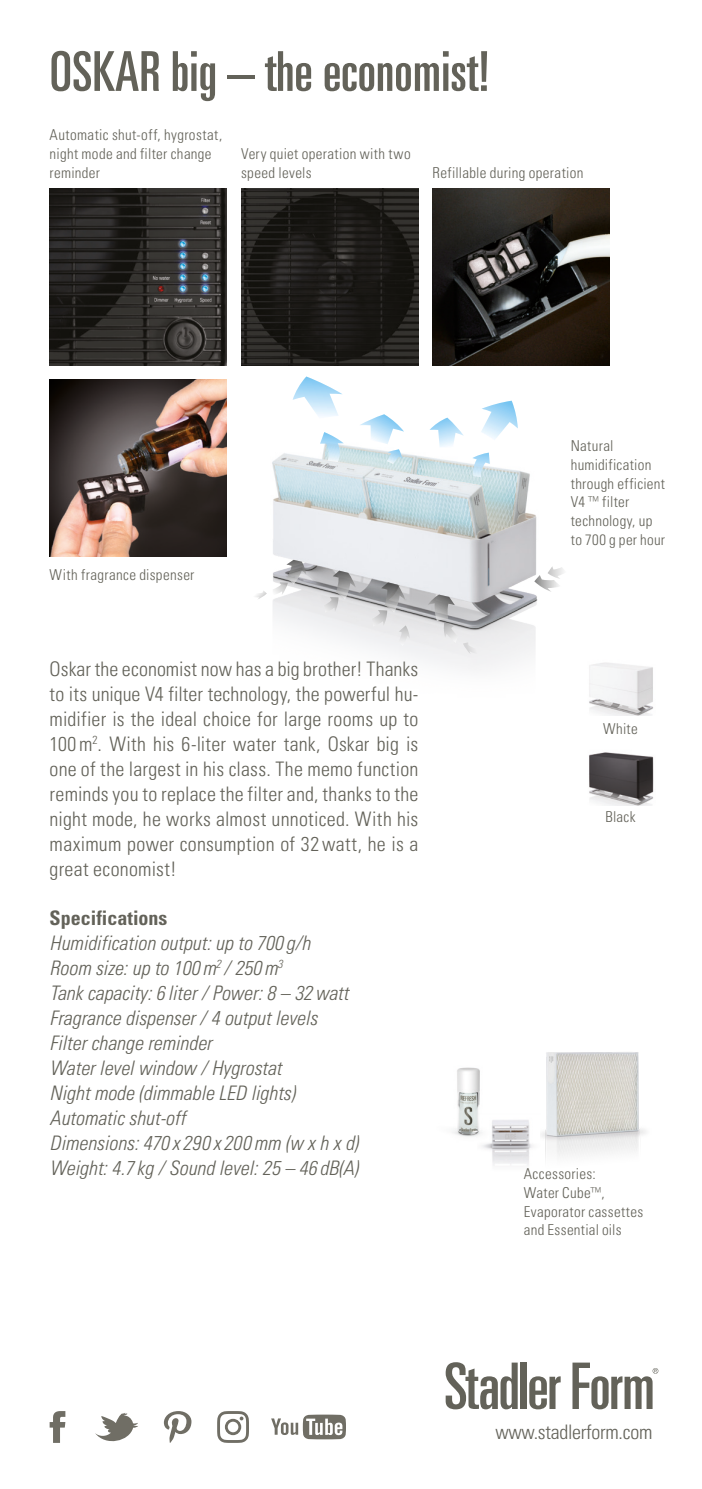
<style>
.page{position:relative;width:702px;height:1489px;background:#fff}
.page>*{position:absolute;margin:0;border:0;box-sizing:border-box;transform-origin:0 0}
.t1{font:55px "Univers LTCYR 59 Ult Cond";color:#636259}
.t2{font:20px/25px "Univers LTCYR 47 Light Cond";letter-spacing:.015em;color:#636259;text-align:justify}
.t3{font:20px/25px "Univers LTCYR 47 Light Cond Obl";color:#636259}
.t4{font:20px "Univers LTCYR 47 Light Cond";letter-spacing:-.01em;color:#636259}
.t5{font:20px "Univers LTCYR 67 Bold Cond";color:#636259}
.t6{font:15px/18.8px "Univers LTCYR 47 Light Cond";letter-spacing:.025em;color:#636259}
</style>
<div class="page">
<svg style="left:445px;top:1362px;width:72px;height:47px"></svg>
<div style="left:520px;top:1362px;width:6px;height:46px;background:#636259"></div>
<svg style="left:529px;top:1376px;width:31px;height:33px"></svg>
<svg style="left:572px;top:1362px;width:86px;height:47px"></svg>
<img style="left:50px;top:188px;width:177px;height:177px">
<img style="left:241px;top:188px;width:177px;height:177px">
<img style="left:432px;top:188px;width:177px;height:177px">
<img style="left:50px;top:379px;width:177px;height:178px">
<img style="left:589px;top:752px;width:65px;height:53px">
<img style="left:590px;top:662px;width:63px;height:53px">
<img style="left:492px;top:1120px;width:41px;height:46px">
<img style="left:452px;top:1067px;width:53px;height:83px">
<img style="left:541px;top:1052px;width:105px;height:106px">
<img style="left:206px;top:431px;width:396px;height:275px">
<svg style="left:534px;top:566px;width:32px;height:26px"></svg>
<svg style="left:324px;top:570px;width:32px;height:42px"></svg>
<svg style="left:428px;top:594px;width:49px;height:60px;background:#cdcdcf"></svg>
<svg style="left:252px;top:560px;width:54px;height:39px"></svg>
<svg style="left:372px;top:582px;width:38px;height:64px;background:#c7c7c9"></svg>
<svg style="left:272px;top:376px;width:248px;height:165px"></svg>
<svg style="left:50px;top:1411px;width:15px;height:31px"></svg>
<svg style="left:164px;top:1411px;width:27px;height:31px"></svg>
<svg style="left:95px;top:1413px;width:43px;height:29px"></svg>
<svg style="left:271px;top:1414px;width:75px;height:25px"></svg>
<svg style="left:217px;top:1411px;width:32px;height:31px"></svg>
<h1 class="t1" style="left:50px;top:33px;width:442px">OSKAR big – the economist!</h1>
<p class="t6" style="left:50px;top:125px;width:174px">Automatic shut-off, hygrostat, night mode and filter change reminder</p>
<p class="t6" style="left:241px;top:143px;width:171px">Very quiet operation with two speed levels</p>
<p class="t6" style="left:432px;top:162px;width:152px">Refillable during operation</p>
<p class="t6" style="left:50px;top:564px;width:146px">With fragrance dispenser</p>
<p class="t2" style="left:50px;top:655px;width:370px">Oskar the economist now has a big brother! Thanks to its unique V4 filter technology, the powerful hu&shy;midifier is the ideal choice for large rooms up to 100m<sup>2</sup>. With his 6-liter water tank, Oskar big is one of the largest in his class. The memo function reminds you to replace the filter and, thanks to the night mode, he works almost unnoticed. With his maximum power consumption of 32watt, he is a great economist!</p>
<p class="t5" style="left:50px;top:905px;width:119px">Specifications</p>
<p class="t3" style="left:50px;top:929px;width:310px">Humidification output: up to 700 g/h<br>Room size: up to 100m<sup>2</sup> / 250m<sup>3<br></sup>Tank capacity: 6 liter / Power: 8 – 32watt<br>Fragrance dispenser / 4 output levels<br>Filter change reminder<br>Water level window / Hygrostat<br>Night mode (dimmable LED lights)<br>Automatic shut-off<br>Dimensions: 470 x 290 x 200mm (w x h x d)<br>Weight: 4.7 kg / Sound level: 25 – 46 dB(A)</p>
<p class="t6" style="left:570px;top:435px;width:96px">Natural humidification through efficient<br>V4 ™ filter technology, up to 700 g per hour</p>
<p class="t6" style="left:603px;top:718px;width:36px">White</p>
<p class="t6" style="left:605px;top:806px;width:32px">Black</p>
<p class="t6" style="left:524px;top:1163px;width:121px">Accessories:<br>Water Cube™,<br>Evaporator cassettes and Essential oils</p>
<p class="t4" style="left:495px;top:1418px;width:158px">www.stadlerform.com</p>
</div>
